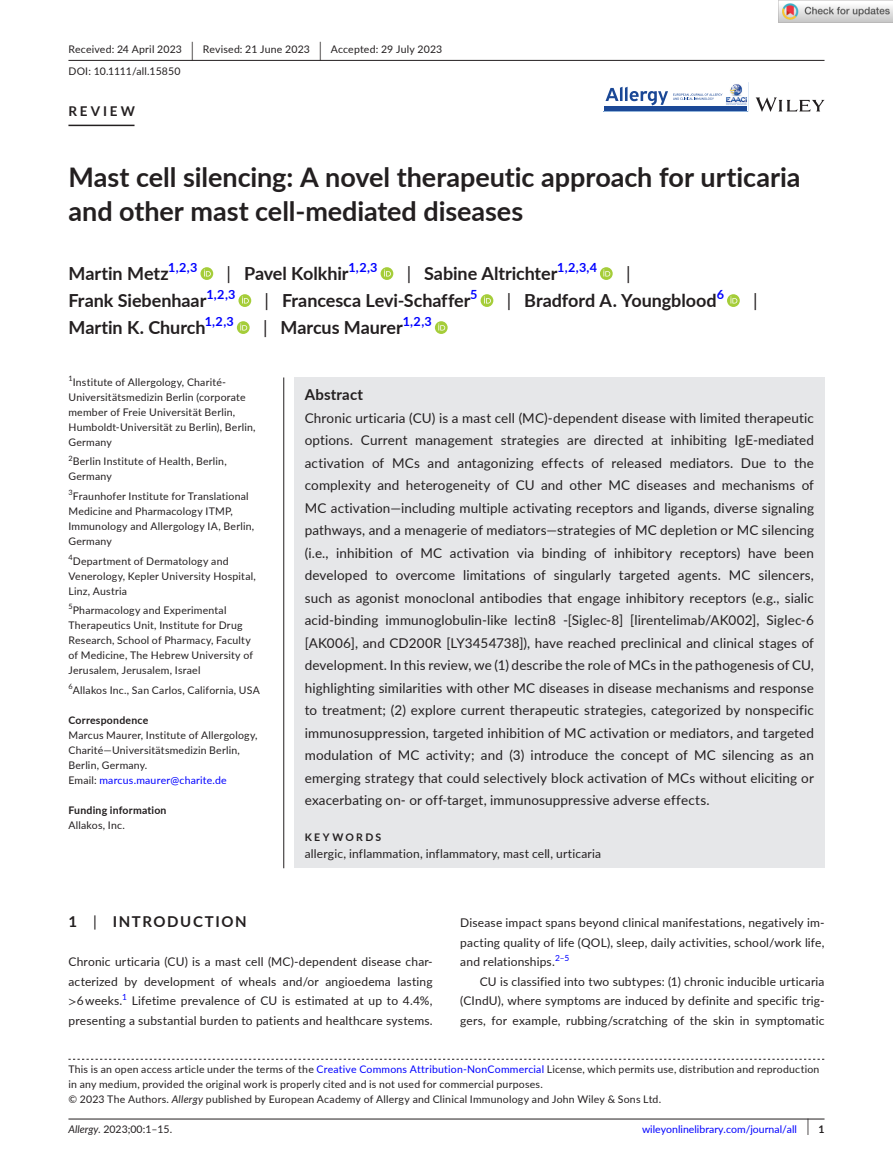
<style>
.page{position:relative;width:893px;height:1174px;background:#fff}
.page>*{position:absolute;margin:0;border:0;box-sizing:border-box;transform-origin:0 0}
.t1{font:700 27px/34.5px "Lato";letter-spacing:-.005em;color:#231f20}
.t2{font:700 18px "Lato";letter-spacing:-.005em;color:#231f20}
.t3{font:18px "Lato";color:#231f20}
.t4{font:700 15px "Lato";letter-spacing:.1em;color:#231f20}
.t5{font:700 15px "Lato";letter-spacing:.015em;color:#231f20}
.t6{font:13.5px/22.5px "Lato";letter-spacing:.01em;color:#231f20;text-align:justify}
.t7{font:700 13.5px "Lato";letter-spacing:.215em;color:#231f20}
.t8{font:700 12.6px "Lato";color:#00f}
.t9{font:12px/19.5px "Lato";letter-spacing:.015em;color:#231f20;text-align:justify}
.t10{font:10.5px/15px "Lato";letter-spacing:.02em;color:#231f20}
.t11{font:10.5px "Lato";color:#00f}
.t12{font:700 10.5px "Lato";letter-spacing:.02em;color:#231f20}
.t13{font:700 10.5px "Lato";letter-spacing:.22em;color:#231f20}
.t14{font:7.35px "Lato";color:#231f20}
.s1{font-size:19.65px}
.s2{font-weight:400}
.s3{color:#00f}
.s4{font-family:"STIX"}
.s5{font-style:italic}
.s6{font-size:17.4px;color:#231f20}
.s7{font-weight:700;color:#231f20}
</style>
<div class="page">
<hr style="left:68px;top:1118px;width:756px;height:1px;background:#231f20">
<svg style="left:756px;top:97px;width:68px;height:15px"></svg>
<svg style="left:603px;top:86px;width:145px;height:26px"></svg>
<div style="left:604px;top:106px;width:143px;height:5px;background:#1b4896"></div>
<img style="left:725px;top:84px;width:22px;height:21px">
<hr style="left:68px;top:60px;width:756px;height:1px;background:#231f20">
<hr style="left:68px;top:125px;width:67px;height:1px;background:#231f20">
<svg style="left:200px;top:267px;width:13px;height:13px"></svg>
<svg style="left:204px;top:269px;width:7px;height:7px"></svg>
<svg style="left:381px;top:267px;width:12px;height:13px"></svg>
<svg style="left:384px;top:269px;width:7px;height:7px"></svg>
<svg style="left:600px;top:267px;width:13px;height:13px"></svg>
<svg style="left:603px;top:269px;width:7px;height:7px"></svg>
<svg style="left:238px;top:294px;width:13px;height:13px"></svg>
<svg style="left:242px;top:296px;width:7px;height:7px"></svg>
<svg style="left:481px;top:294px;width:12px;height:13px"></svg>
<svg style="left:484px;top:296px;width:7px;height:7px"></svg>
<svg style="left:727px;top:294px;width:13px;height:13px"></svg>
<svg style="left:730px;top:296px;width:7px;height:7px"></svg>
<svg style="left:237px;top:321px;width:13px;height:13px"></svg>
<svg style="left:240px;top:323px;width:7px;height:7px"></svg>
<svg style="left:435px;top:321px;width:13px;height:13px"></svg>
<svg style="left:438px;top:323px;width:7px;height:7px"></svg>
<svg style="left:68px;top:1058px;width:756px;height:1px"></svg>
<div style="left:294px;top:377px;width:530px;height:491px;background:#e6e7e9"></div>
<hr style="left:283px;top:377px;width:1px;height:491px;background:#231f20">
<img style="left:779px;top:0;width:114px;height:23px">
<p class="t10" style="left:68px;top:38px;width:375px;line-height:21.8px">Received: 24 April 2023 <span class="s1">|</span> Revised: 21 June 2023 <span class="s1">|</span> Accepted: 29 July 2023<br>DOI: 10.1111/all.15850</p>
<p class="t7" style="left:68px;top:101px;width:68px">REVIEW</p>
<h1 class="t1" style="left:68px;top:159px;width:733px">Mast cell silencing: A novel therapeutic approach for urticaria and other mast cell-mediated diseases</h1>
<h2 class="t2" style="left:68px;top:260px;width:102px">Martin Metz</h2>
<p class="t8" style="left:168px;top:258px;width:31px">1,2,3</p>
<h2 class="t2" style="left:227px;top:260px;width:123px"><span class="s2">|</span> Pavel Kolkhir</h2>
<p class="t8" style="left:348px;top:258px;width:31px">1,2,3</p>
<h2 class="t2" style="left:407px;top:260px;width:152px"><span class="s2">|</span> Sabine Altrichter</h2>
<p class="t8" style="left:557px;top:258px;width:41px">1,2,3,4</p>
<h2 class="t3" style="left:626px;top:260px;width:6px">|</h2>
<h2 class="t2" style="left:68px;top:287px;width:139px">Frank Siebenhaar</h2>
<p class="t8" style="left:206px;top:285px;width:31px">1,2,3</p>
<h2 class="t2" style="left:265px;top:287px;width:207px"><span class="s2">|</span> Francesca Levi-Schaffer</h2>
<p class="t8" style="left:470px;top:285px;width:9px">5</p>
<h2 class="t2" style="left:507px;top:287px;width:211px"><span class="s2">|</span> Bradford A. Youngblood</h2>
<p class="t8" style="left:717px;top:285px;width:9px">6</p>
<h2 class="t3" style="left:753px;top:287px;width:6px">|</h2>
<h2 class="t2" style="left:68px;top:314px;width:139px">Martin K. Church</h2>
<p class="t8" style="left:205px;top:312px;width:31px">1,2,3</p>
<h2 class="t2" style="left:263px;top:314px;width:141px"><span class="s2">|</span> Marcus Maurer</h2>
<p class="t8" style="left:403px;top:312px;width:31px">1,2,3</p>
<p class="t14" style="left:68px;top:373px;width:6px">1</p>
<p class="t10" style="left:68px;top:374px;width:189px;text-indent:4px">Institute of Allergology, Charité-Universitätsmedizin Berlin (corporate member of Freie Universität Berlin, Humboldt-Universität zu Berlin), Berlin, Germany</p>
<p class="t10" style="left:68px;top:454px;width:160px"><sup>2</sup>Berlin Institute of Health, Berlin,<br>Germany</p>
<p class="t10" style="left:68px;top:488px;width:187px"><sup>3</sup>Fraunhofer Institute for Translational<br>Medicine and Pharmacology ITMP,<br>Immunology and Allergology IA, Berlin,<br>Germany</p>
<p class="t10" style="left:68px;top:553px;width:189px"><sup>4</sup>Department of Dermatology and<br>Venerology, Kepler University Hospital,<br>Linz, Austria</p>
<p class="t10" style="left:68px;top:602px;width:186px"><sup>5</sup>Pharmacology and Experimental Therapeutics Unit, Institute for Drug Research, School of Pharmacy, Faculty of Medicine, The Hebrew University of Jerusalem, Jerusalem, Israel</p>
<p class="t10" style="left:68px;top:682px;width:193px"><sup>6</sup>Allakos Inc., San Carlos, California, USA</p>
<p class="t12" style="left:68px;top:712px;width:81px">Correspondence</p>
<p class="t10" style="left:68px;top:727px;width:191px">Marcus Maurer, Institute of Allergology, Charité—Universitätsmedizin Berlin, Berlin, Germany.<br>Email: <span class="s3">marcus.maurer@charite.de</span></p>
<p class="t12" style="left:68px;top:802px;width:100px">Funding information</p>
<p class="t10" style="left:68px;top:817px;width:58px">Allakos, Inc.</p>
<p class="t5" style="left:305px;top:383px;width:60px">Abstract</p>
<p class="t6" style="left:305px;top:406px;width:511px">Chronic urticaria (CU) is a mast cell (MC)-dependent disease with limited therapeutic options. Current management strategies are directed at inhibiting IgE-mediated activation of MCs and antagonizing effects of released mediators. Due to the complexity and heterogeneity of CU and other MC diseases and mechanisms of MC activation—including multiple activating receptors and ligands, diverse signaling pathways, and a menagerie of mediators—strategies of MC depletion or MC silencing (i.e., inhibition of MC activation via binding of inhibitory receptors) have been developed to overcome limitations of singularly targeted agents. MC silencers, such as agonist monoclonal antibodies that engage inhibitory receptors (e.g., sialic acid-binding immunoglobulin-like lectin8 -[Siglec-8] [lirentelimab/AK002], Siglec-6 [AK006], and CD200R [LY3454738]), have reached preclinical and clinical stages of development. In this review, we (1) describe the role of MCs in the pathogenesis of CU, highlighting similarities with other MC diseases in disease mechanisms and response to treatment; (2) explore current therapeutic strategies, categorized by nonspecific immunosuppression, targeted inhibition of MC activation or mediators, and targeted modulation of MC activity; and (3) introduce the concept of MC silencing as an emerging strategy that could selectively block activation of MCs without eliciting or exacerbating on- or off-target, immunosuppressive adverse effects.</p>
<p class="t13" style="left:305px;top:829px;width:78px">KEYWORDS</p>
<p class="t9" style="left:305px;top:843px;width:298px">allergic, inflammation, inflammatory, mast cell, urticaria</p>
<p class="t4" style="left:68px;top:911px;width:180px">1 <span class="s2">|</span> INTRODUCTION</p>
<p class="t9" style="left:68px;top:951px;width:366px">Chronic urticaria (CU) is a mast cell (MC)-dependent disease char&shy;acterized by development of wheals and/or angioedema lasting <span class="s4">&gt;</span>6 weeks.<sup>1</sup> Lifetime prevalence of CU is estimated at up to 4.4%, presenting a substantial burden to patients and healthcare systems.</p>
<p class="t9" style="left:460px;top:912px;width:366px">Disease impact spans beyond clinical manifestations, negatively im&shy;pacting quality of life (QOL), sleep, daily activities, school/work life, and relationships.<sup>2–5</sup></p>
<p class="t9" style="left:460px;top:971px;width:366px;text-indent:20px">CU is classified into two subtypes: (1) chronic inducible urticaria (CIndU), where symptoms are induced by definite and specific trig&shy;gers, for example, rubbing/scratching of the skin in symptomatic</p>
<p class="t10" style="left:68px;top:1061px;width:752px">This is an open access article under the terms of the <span class="s3">Creative Commons Attribution-NonCommercial</span> License, which permits use, distribution and reproduction in any medium, provided the original work is properly cited and is not used for commercial purposes.<br>© 2023 The Authors. <span class="s5">Allergy</span> published by European Academy of Allergy and Clinical Immunology and John Wiley &amp; Sons Ltd.</p>
<p class="t10" style="left:68px;top:1121px;width:105px"><span class="s5">Allergy.</span> 2023;00:1–15.</p>
<p class="t11" style="left:642px;top:1121px;width:184px">wileyonlinelibrary.com/journal/all <span class="s6">|</span> <span class="s7">1</span></p>
</div>
